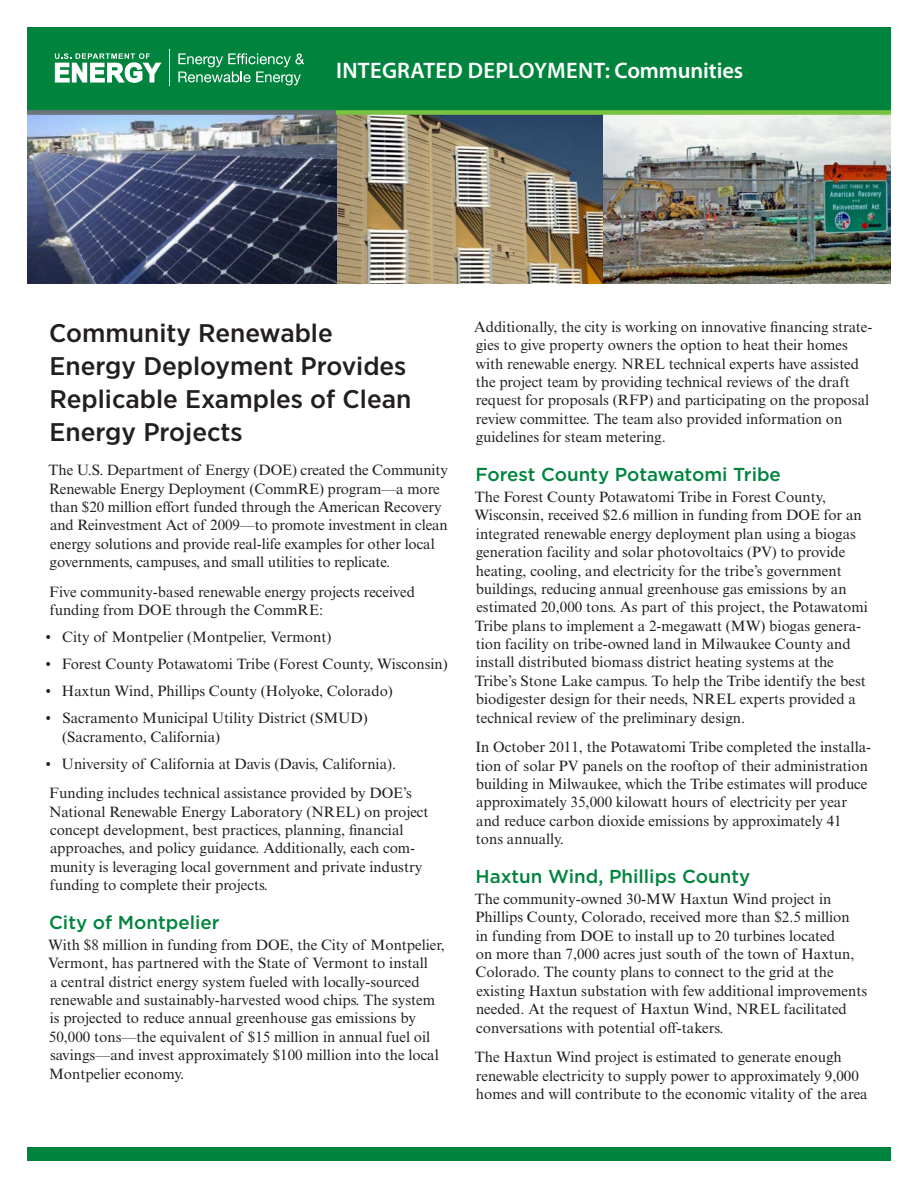
<style>
.page{position:relative;width:918px;height:1188px;background:#fff}
.page>*{position:absolute;margin:0;border:0;box-sizing:border-box;transform-origin:0 0}
.t1{font:500 25.5px/33px "Gotham Narrow";color:#231f20;scale:1.1 1}
.t2{font:600 22.5px "Myriad Pro";letter-spacing:.005em;color:#fff}
.subhead_1{font:500 18.75px "Gotham";color:#00843d}
.body_text{font:15px/18.3px "Times New Roman MT Std";color:#231f20}
.s1{font-family:"Gotham Narrow";font-weight:500;font-size:14.25px}
</style>
<div class="page">
<img style="left:27px;top:115px;width:864px;height:169px">
<div style="left:27px;top:1148px;width:864px;height:13px;background:#00843d"></div>
<div style="left:27px;top:27px;width:864px;height:84px;background:#00843d"></div>
<svg style="left:55px;top:53px;width:106px;height:30px"></svg>
<hr style="left:169px;top:50px;width:1px;height:36px;background:#fff">
<svg style="left:178px;top:53px;width:127px;height:32px"></svg>
<div style="left:336px;top:110px;width:555px;height:5px;background:#79c142"></div>
<div style="left:27px;top:110px;width:309px;height:5px;background:#6a747b"></div>
<p class="t2" style="left:336px;top:56px;width:409px">INTEGRATED DEPLOYMENT: Communities</p>
<p class="t1" style="left:49px;top:316px;width:331px">Community Renewable<br>Energy Deployment Provides<br>Replicable Examples of Clean<br>Energy Projects</p>
<p class="body_text" style="left:49px;top:461px;width:401px">The U.S. Department of Energy (DOE) created the Community Renewable Energy Deployment (CommRE) program—a more than $20 million effort funded through the American Recovery and Reinvestment Act of 2009—to promote investment in clean energy solutions and provide real-life examples for other local governments, campuses, and small utilities to replicate.</p>
<p class="body_text" style="left:49px;top:583px;width:367px">Five community-based renewable energy projects received funding from DOE through the CommRE:</p>
<p class="body_text" style="left:45px;top:628px;width:288px"><span class="s1">•</span> City of Montpelier (Montpelier, Vermont)</p>
<p class="body_text" style="left:45px;top:655px;width:404px"><span class="s1">•</span> Forest County Potawatomi Tribe (Forest County, Wisconsin)</p>
<p class="body_text" style="left:45px;top:682px;width:349px"><span class="s1">•</span> Haxtun Wind, Phillips County (Holyoke, Colorado)</p>
<p class="body_text" style="left:62px;top:709px;width:307px;text-indent:-17px"><span class="s1">•</span> Sacramento Municipal Utility District (SMUD) (Sacramento, California)</p>
<p class="body_text" style="left:45px;top:754px;width:352px"><span class="s1">•</span> University of California at Davis (Davis, California).</p>
<p class="body_text" style="left:49px;top:784px;width:381px">Funding includes technical assistance provided by DOE’s National Renewable Energy Laboratory (NREL) on project concept development, best practices, planning, financial approaches, and policy guidance. Additionally, each com&shy;munity is leveraging local government and private industry funding to complete their projects.</p>
<p class="subhead_1" style="left:49px;top:911px;width:172px">City of Montpelier</p>
<p class="body_text" style="left:48px;top:936px;width:398px">With $8 million in funding from DOE, the City of Montpelier, Vermont, has partnered with the State of Vermont to install<br>a central district energy system fueled with locally-sourced renewable and sustainably-harvested wood chips. The system is projected to reduce annual greenhouse gas emissions by 50,000 tons—the equivalent of $15 million in annual fuel oil savings—and invest approximately $100 million into the local Montpelier economy.</p>
<p class="body_text" style="left:474px;top:318px;width:400px">Additionally, the city is working on innovative financing strate&shy;gies to give property owners the option to heat their homes with renewable energy. NREL technical experts have assisted the project team by providing technical reviews of the draft request for proposals (RFP) and participating on the proposal review committee. The team also provided information on guidelines for steam metering.</p>
<p class="subhead_1" style="left:475px;top:463px;width:307px">Forest County Potawatomi Tribe</p>
<p class="body_text" style="left:474px;top:488px;width:395px">The Forest County Potawatomi Tribe in Forest County, Wisconsin, received $2.6 million in funding from DOE for an integrated renewable energy deployment plan using a biogas generation facility and solar photovoltaics (PV) to provide heating, cooling, and electricity for the tribe’s government buildings, reducing annual greenhouse gas emissions by an estimated 20,000 tons. As part of this project, the Potawatomi Tribe plans to implement a 2-megawatt (MW) biogas genera&shy;tion facility on tribe-owned land in Milwaukee County and install distributed biomass district heating systems at the Tribe’s Stone Lake campus. To help the Tribe identify the best biodigester design for their needs, NREL experts provided a technical review of the preliminary design.</p>
<p class="body_text" style="left:475px;top:738px;width:397px">In October 2011, the Potawatomi Tribe completed the installa&shy;tion of solar PV panels on the rooftop of their administration building in Milwaukee, which the Tribe estimates will produce approximately 35,000 kilowatt hours of electricity per year and reduce carbon dioxide emissions by approximately 41 tons annually.</p>
<p class="subhead_1" style="left:475px;top:864px;width:276px">Haxtun Wind, Phillips County</p>
<p class="body_text" style="left:475px;top:890px;width:394px">The community-owned 30-MW Haxtun Wind project in Phillips County, Colorado, received more than $2.5 million<br>in funding from DOE to install up to 20 turbines located<br>on more than 7,000 acres just south of the town of Haxtun, Colorado. The county plans to connect to the grid at the existing Haxtun substation with few additional improvements needed. At the request of Haxtun Wind, NREL facilitated conversations with potential off-takers.</p>
<p class="body_text" style="left:475px;top:1048px;width:395px">The Haxtun Wind project is estimated to generate enough renewable electricity to supply power to approximately 9,000 homes and will contribute to the economic vitality of the area</p>
</div>
